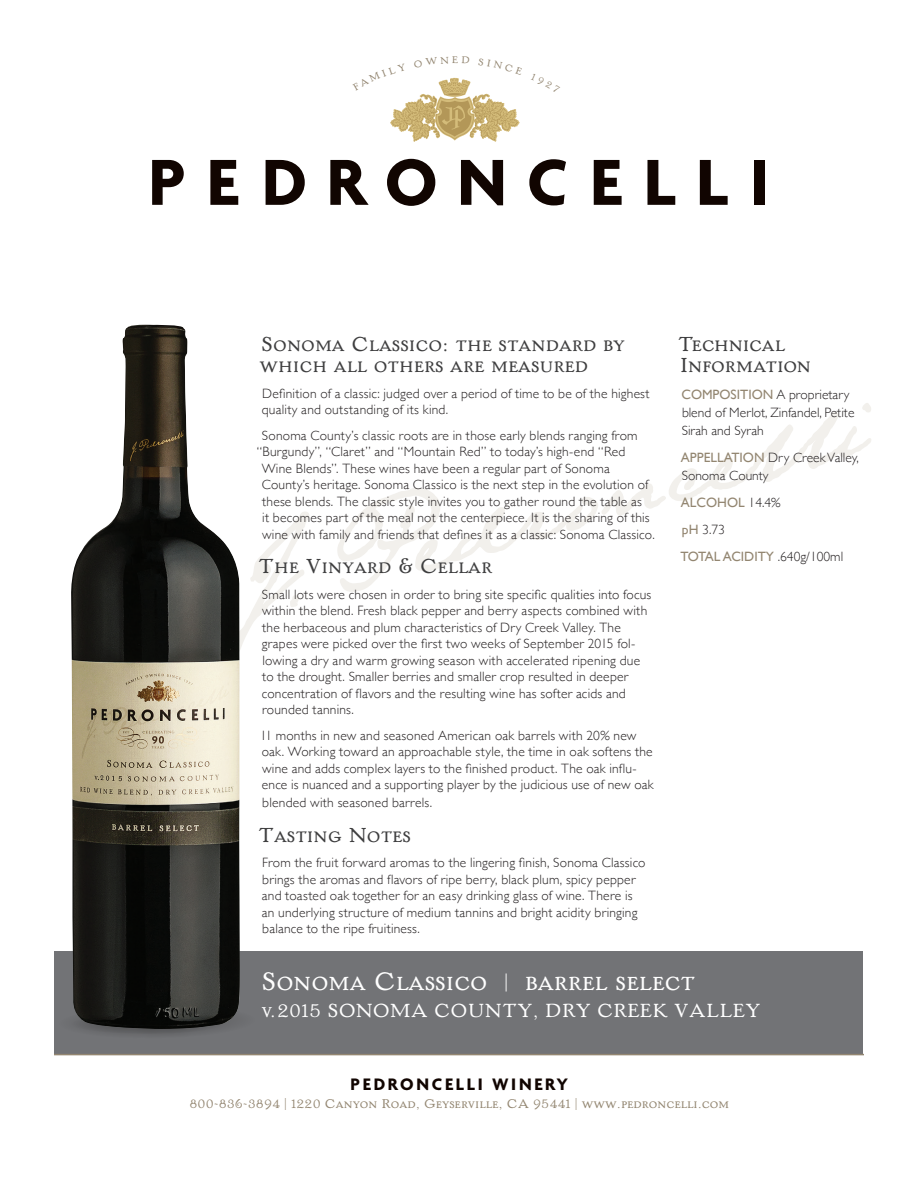
<style>
.page{position:relative;width:918px;height:1188px;background:#fff}
.page>*{position:absolute;margin:0;border:0;box-sizing:border-box;transform-origin:0 0}
.t1{font:700 70.35px "Agenda";letter-spacing:.295em;color:#110501}
.t2{font:30px "Handle Oldstyle Std";color:#fff}
.t3{font:24px/21px "Handle Oldstyle Std";color:#3e3e3f}
.t4{font:22.5px "Handle Oldstyle Std";color:#fff}
.t5{font:700 18px "Agenda";letter-spacing:.15em;color:#110501}
.t6{font:15px "Handle Oldstyle Std";color:#938671}
.t7{font:300 13.5px/16.5px "Gill Sans";letter-spacing:.015em;color:#231f20}
.t8{font:13.5px/27px "Gill Sans";color:#938671}
.s1{font-weight:400;color:#938671}
.s2{font-weight:300;color:#231f20}
.s3{font-size:18px}
.s4{font-size:12px}
</style>
<div class="page">
<svg style="left:241px;top:512px;width:68px;height:135px"></svg>
<svg style="left:337px;top:403px;width:534px;height:189px"></svg>
<div style="left:55px;top:951px;width:808px;height:103px;background:#727376"></div>
<hr style="left:54px;top:1054px;width:810px;height:1px;background:#938671">
<svg style="left:120px;top:1030px;width:85px;height:5px"></svg>
<div style="left:72px;top:1014px;width:150px;height:20px;background:#5f5f62;border-radius:50%"></div>
<img style="left:71px;top:324px;width:170px;height:705px">
<svg style="left:390px;top:77px;width:130px;height:64px"></svg>
<h1 class="t1" style="left:148px;top:144px;width:623px">PEDRONCELLI</h1>
<h3 class="t3" style="left:260px;top:334px;width:367px">Sonoma Classico: the standard by which all others are measured</h3>
<p class="t7" style="left:262px;top:384px;width:389px">Definition of a classic: judged over a period of time to be of the highest quality and outstanding of its kind.</p>
<p class="t7" style="left:262px;top:426px;width:377px">Sonoma County’s classic roots are in those early blends ranging from</p>
<p class="t7" style="left:257px;top:443px;width:370px">“Burgundy”, “Claret” and “Mountain Red” to today’s high-end “Red</p>
<p class="t7" style="left:262px;top:459px;width:350px">Wine Blends”. These wines have been a regular part of Sonoma</p>
<p class="t7" style="left:262px;top:476px;width:388px">County’s heritage. Sonoma Classico is the next step in the evolution of</p>
<p class="t7" style="left:262px;top:492px;width:381px">these blends. The classic style invites you to gather round the table as</p>
<p class="t7" style="left:262px;top:509px;width:389px">it becomes part of the meal not the centerpiece. It is the sharing of this</p>
<p class="t7" style="left:262px;top:525px;width:394px">wine with family and friends that defines it as a classic: Sonoma Classico.</p>
<h3 class="t3" style="left:258px;top:556px;width:236px">The Vinyard &amp; Cellar</h3>
<p class="t7" style="left:262px;top:585px;width:391px">Small lots were chosen in order to bring site specific qualities into focus within the blend. Fresh black pepper and berry aspects combined with the herbaceous and plum characteristics of Dry Creek Valley. The grapes were picked over the first two weeks of September 2015 fol&shy;lowing a dry and warm growing season with accelerated ripening due to the drought. Smaller berries and smaller crop resulted in deeper concentration of flavors and the resulting wine has softer acids and rounded tannins.</p>
<p class="t7" style="left:260px;top:726px;width:395px">11 months in new and seasoned American oak barrels with 20% new oak. Working toward an approachable style, the time in oak softens the wine and adds complex layers to the finished product. The oak influ&shy;ence is nuanced and a supporting player by the judicious use of new oak</p>
<p class="t7" style="left:262px;top:794px;width:171px">blended with seasoned barrels.</p>
<h3 class="t3" style="left:258px;top:824px;width:154px">Tasting Notes</h3>
<p class="t7" style="left:262px;top:854px;width:385px">From the fruit forward aromas to the lingering finish, Sonoma Classico brings the aromas and flavors of ripe berry, black plum, spicy pepper and toasted oak together for an easy drinking glass of wine. There is an underlying structure of medium tannins and bright acidity bringing balance to the ripe fruitiness.</p>
<h3 class="t3" style="left:678px;top:334px;width:135px">Technical<br>Information</h3>
<p class="t7" style="left:681px;top:385px;width:175px;line-height:18px"><span class="s1">COMPOSITION</span> A proprietary blend of Merlot, Zinfandel, Petite<br>Sirah and Syrah</p>
<p class="t7" style="left:681px;top:448px;width:179px;line-height:18px"><span class="s1">APPELLATION</span> Dry Creek Valley,<br>Sonoma County</p>
<p class="t8" style="left:681px;top:489px;width:164px">ALCOHOL <span class="s2">14.4%<br></span>pH <span class="s2">3.73<br></span>TOTAL ACIDITY <span class="s2">.640g/100ml</span></p>
<h2 class="t2" style="left:261px;top:965px;width:435px">Sonoma Classico <span class="s3">|</span> barrel select</h2>
<h3 class="t4" style="left:261px;top:998px;width:501px">v.2015 SONOMA COUNTY, DRY CREEK VALLEY</h3>
<h3 class="t5" style="left:351px;top:1074px;width:219px">PEDRONCELLI WINERY</h3>
<p class="t6" style="left:190px;top:1095px;width:541px">800-836-3894 <span class="s4">|</span> 1220 Canyon Road, Geyserville, CA 95441 <span class="s4">|</span> www.pedroncelli.com</p>
</div>
